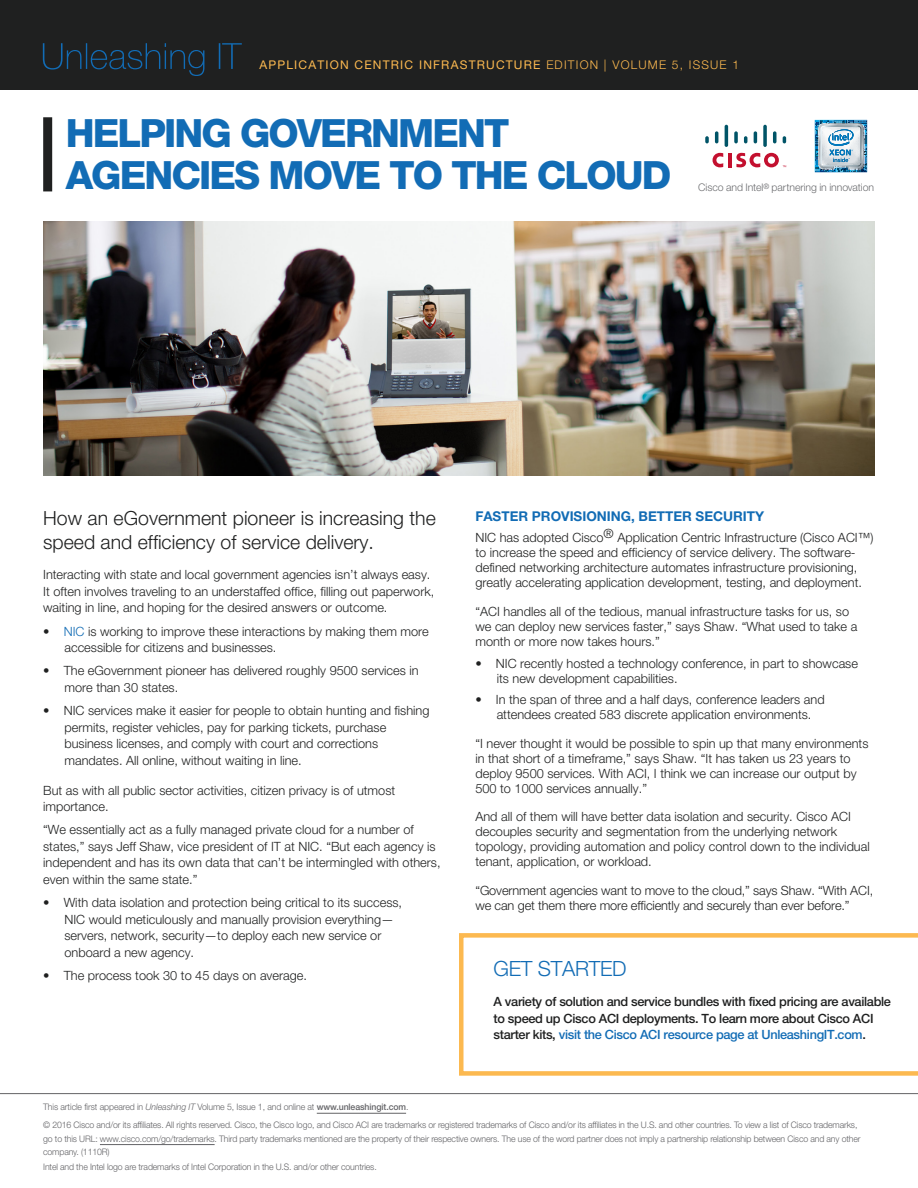
<style>
.page{position:relative;width:918px;height:1188px;background:#fff}
.page>*{position:absolute;margin:0;border:0;box-sizing:border-box;transform-origin:0 0}
.Headline_17pt__black{font:800 39px/42px "Helvetica Neue";letter-spacing:-.05em;color:#126cb5}
.Headline_17pt__black-2{font:300 21px "Helvetica Neue";letter-spacing:-.015em;color:#126cb5}
.Headline_17pt__black-3{font:300 19.5px/24px "Helvetica Neue";color:#1f2020}
.Headline_17pt__black-4{font:700 13.5px "Helvetica Neue";color:#126cb5}
.Headline_17pt__black-5{font:300 12.75px/15px "Helvetica Neue";color:#1f2020}
.Headline_17pt__black-6{font:500 12.75px/16.5px "Helvetica Neue";letter-spacing:-.025em;color:#1f2020}
.Headline_17pt__black-7{font:12px "Helvetica Neue";letter-spacing:.1em;color:#fcb950}
.Table_C_subhead{font:300 10.5px "Helvetica Neue";letter-spacing:-.005em;color:#6c6d70}
.Body_1{font:300 9px/13.5px "Helvetica Neue";letter-spacing:-.015em;color:#636366}
.s1{font-weight:300}
.s2{color:#126cb5}
.s3{font-style:italic}
.s4{font-weight:500}
</style>
<div class="page">
<div style="left:0;top:0;width:918px;height:89px;background:#1f2020"></div>
<img style="left:43px;top:222px;width:832px;height:253px">
<svg style="left:43px;top:43px;width:199px;height:33px"></svg>
<div style="left:43px;top:117px;width:9px;height:74px;background:#1f2020"></div>
<hr style="left:728px;top:153px;width:4px;height:14px;background:#c3102f">
<svg style="left:713px;top:153px;width:10px;height:14px"></svg>
<svg style="left:705px;top:136px;width:4px;height:7px"></svg>
<svg style="left:715px;top:131px;width:3px;height:12px"></svg>
<hr style="left:725px;top:125px;width:3px;height:22px;background:#005467;border-radius:2px">
<svg style="left:734px;top:131px;width:4px;height:12px"></svg>
<svg style="left:744px;top:136px;width:3px;height:7px"></svg>
<svg style="left:754px;top:131px;width:3px;height:12px"></svg>
<svg style="left:763px;top:125px;width:4px;height:22px"></svg>
<svg style="left:773px;top:131px;width:3px;height:12px"></svg>
<svg style="left:783px;top:136px;width:3px;height:7px"></svg>
<svg style="left:736px;top:153px;width:50px;height:14px"></svg>
<svg style="left:815px;top:120px;width:53px;height:53px;background:#94b8cc"></svg>
<hr style="left:317px;top:1113px;width:89px;height:1px;background:#636366">
<hr style="left:100px;top:1144px;width:115px;height:1px;background:#636366">
<hr style="left:0;top:1093px;width:918px;height:1px;background:#636366">
<svg style="left:459px;top:933px;width:459px;height:143px"></svg>
<p class="Headline_17pt__black-7" style="left:259px;top:57px;width:481px">APPLICATION CENTRIC INFRASTRUCTURE <span class="s1">EDITION | VOLUME 5, ISSUE 1</span></p>
<p class="Headline_17pt__black" style="left:66px;top:112px;width:607px">HELPING GOVERNMENT<br>AGENCIES MOVE TO THE CLOUD</p>
<p class="Table_C_subhead" style="left:698px;top:181px;width:177px">Cisco and Intel<sup>®</sup> partnering in innovation</p>
<p class="Headline_17pt__black-3" style="left:43px;top:506px;width:394px">How an eGovernment pioneer is increasing the speed and efficiency of service delivery.</p>
<p class="Headline_17pt__black-5" style="left:43px;top:566px;width:393px;line-height:16.5px">Interacting with state and local government agencies isn’t always easy.<br>It often involves traveling to an understaffed office, filling out paperwork, waiting in line, and hoping for the desired answers or outcome.</p>
<p class="Headline_17pt__black-5" style="left:43px;top:623px;width:387px">• <span class="s2">NIC</span> is working to improve these interactions by making them more</p>
<p class="Headline_17pt__black-5" style="left:64px;top:640px;width:214px">accessible for citizens and businesses.</p>
<p class="Headline_17pt__black-5" style="left:43px;top:663px;width:377px">• The eGovernment pioneer has delivered roughly 9500 services in</p>
<p class="Headline_17pt__black-5" style="left:64px;top:680px;width:115px">more than 30 states.</p>
<p class="Headline_17pt__black-5" style="left:43px;top:703px;width:388px">• NIC services make it easier for people to obtain hunting and fishing</p>
<p class="Headline_17pt__black-5" style="left:64px;top:719px;width:323px">permits, register vehicles, pay for parking tickets, purchase</p>
<p class="Headline_17pt__black-5" style="left:64px;top:736px;width:315px">business licenses, and comply with court and corrections</p>
<p class="Headline_17pt__black-5" style="left:64px;top:752px;width:239px">mandates. All online, without waiting in line.</p>
<p class="Headline_17pt__black-5" style="left:43px;top:782px;width:354px;line-height:16.5px">But as with all public sector activities, citizen privacy is of utmost importance.</p>
<p class="Headline_17pt__black-5" style="left:43px;top:821px;width:399px;line-height:16.5px">“We essentially act as a fully managed private cloud for a number of states,” says Jeff Shaw, vice president of IT at NIC. “But each agency is independent and has its own data that can’t be intermingled with others, even within the same state.”</p>
<p class="Headline_17pt__black-5" style="left:43px;top:895px;width:360px">• With data isolation and protection being critical to its success,</p>
<p class="Headline_17pt__black-5" style="left:64px;top:911px;width:331px">NIC would meticulously and manually provision everything—</p>
<p class="Headline_17pt__black-5" style="left:64px;top:928px;width:318px">servers, network, security—to deploy each new service or</p>
<p class="Headline_17pt__black-5" style="left:64px;top:944px;width:131px">onboard a new agency.</p>
<p class="Headline_17pt__black-5" style="left:43px;top:968px;width:265px">• The process took 30 to 45 days on average.</p>
<p class="Headline_17pt__black-4" style="left:475px;top:507px;width:290px">FASTER PROVISIONING, BETTER SECURITY</p>
<p class="Headline_17pt__black-5" style="left:475px;top:530px;width:400px">NIC has adopted Cisco® Application Centric Infrastructure (Cisco ACI™) to increase the speed and efficiency of service delivery. The software&shy;defined networking architecture automates infrastructure provisioning, greatly accelerating application development, testing, and deployment.</p>
<p class="Headline_17pt__black-5" style="left:475px;top:603px;width:383px">“ACI handles all of the tedious, manual infrastructure tasks for us, so we can deploy new services faster,” says Shaw. “What used to take a month or more now takes hours.”</p>
<p class="Headline_17pt__black-5" style="left:475px;top:655px;width:384px">• NIC recently hosted a technology conference, in part to showcase</p>
<p class="Headline_17pt__black-5" style="left:497px;top:670px;width:182px">its new development capabilities.</p>
<p class="Headline_17pt__black-5" style="left:475px;top:692px;width:351px">• In the span of three and a half days, conference leaders and</p>
<p class="Headline_17pt__black-5" style="left:497px;top:707px;width:316px">attendees created 583 discrete application environments.</p>
<p class="Headline_17pt__black-5" style="left:475px;top:735px;width:395px">“I never thought it would be possible to spin up that many environments in that short of a timeframe,” says Shaw. “It has taken us 23 years to deploy 9500 services. With ACI, I think we can increase our output by 500 to 1000 services annually.”</p>
<p class="Headline_17pt__black-5" style="left:475px;top:809px;width:396px">And all of them will have better data isolation and security. Cisco ACI decouples security and segmentation from the underlying network topology, providing automation and policy control down to the individual tenant, application, or workload.</p>
<p class="Headline_17pt__black-5" style="left:475px;top:882px;width:399px">“Government agencies want to move to the cloud,” says Shaw. “With ACI, we can get them there more efficiently and securely than ever before.”</p>
<p class="Headline_17pt__black-2" style="left:494px;top:956px;width:135px">GET STARTED</p>
<p class="Headline_17pt__black-6" style="left:494px;top:993px;width:399px">A variety of solution and service bundles with fixed pricing are available to speed up Cisco ACI deployments. To learn more about Cisco ACI starter kits, <span class="s2">visit the Cisco ACI resource page at UnleashingIT.com</span>.</p>
<p class="Body_1" style="left:43px;top:1100px;width:367px">This article first appeared in <span class="s3">Unleashing IT</span> Volume 5, Issue 1, and online at <span class="s4">www.unleashingit.com</span>.</p>
<p class="Body_1" style="left:43px;top:1118px;width:819px">© 2016 Cisco and/or its affiliates. All rights reserved. Cisco, the Cisco logo, and Cisco ACI are trademarks or registered trademarks of Cisco and/or its affiliates in the U.S. and other countries. To view a list of Cisco trademarks, go to this URL: www.cisco.com/go/trademarks. Third party trademarks mentioned are the property of their respective owners. The use of the word partner does not imply a partnership relationship between Cisco and any other company. (1110R)</p>
<p class="Body_1" style="left:43px;top:1160px;width:335px">Intel and the Intel logo are trademarks of Intel Corporation in the U.S. and/or other countries.</p>
</div>
